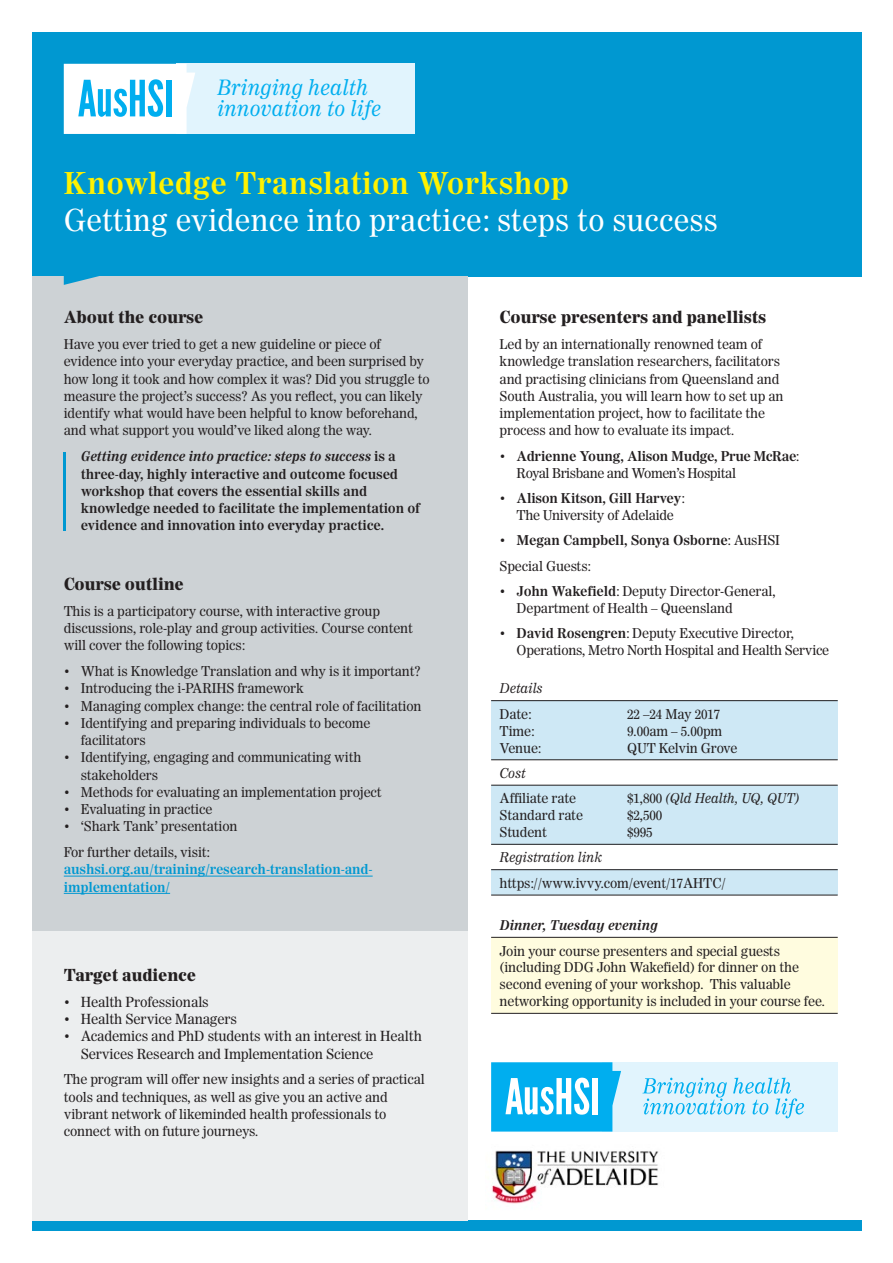
<style>
.page{position:relative;width:893px;height:1263px;background:#fff}
.page>*{position:absolute;margin:0;border:0;box-sizing:border-box;transform-origin:0 0}
.t1{font:30px "Worldwide";letter-spacing:.01em;color:#fff}
.t2{font:700 30px "Worldwide";letter-spacing:.01em;color:#fff200}
.t3{font:italic 21px/21px "Worldwide";color:#00aeef}
.t4{font:900 16.5px "Worldwide";letter-spacing:-.01em;color:#231f20}
.t5{font:13.8px/17.2px "Worldwide";letter-spacing:-.01em;color:#231f20}
.t6{font:13.5px/17.2px "Worldwide";letter-spacing:-.01em;color:#231f20}
.t7{font:700 13.5px/17.2px "Worldwide";letter-spacing:-.01em;color:#231f20}
.t8{font:700 13.5px/17.2px "Worldwide";letter-spacing:-.01em;color:#0098d1}
.t9{font:italic 13.5px "Worldwide";letter-spacing:-.01em;color:#231f20}
.t10{font:italic 700 13.5px "Worldwide";letter-spacing:-.01em;color:#231f20}
.s1{font-style:italic}
.s2{font-weight:400}
.s3{font-weight:700}
.s4{font-style:normal}
</style>
<div class="page">
<div style="left:32px;top:32px;width:829px;height:244px;background:#0098d1"></div>
<div style="left:32px;top:1220px;width:829px;height:11px;background:#0098d1"></div>
<div style="left:32px;top:276px;width:436px;height:944px;background:#eceeef"></div>
<div style="left:32px;top:276px;width:436px;height:655px;background:#cdd2d5"></div>
<div style="left:176px;top:64px;width:239px;height:70px;background:#e1f4fd"></div>
<svg style="left:64px;top:64px;width:131px;height:70px"></svg>
<div style="left:166px;top:80px;width:5px;height:36px;background:#00aeef"></div>
<hr style="left:64px;top:876px;width:309px;height:1px;background:#0098d1">
<hr style="left:64px;top:893px;width:106px;height:1px;background:#0098d1">
<svg style="left:64px;top:276px;width:35px;height:9px"></svg>
<div style="left:602px;top:1062px;width:236px;height:69px;background:#e1f4fd"></div>
<svg style="left:491px;top:1062px;width:130px;height:69px"></svg>
<div style="left:592px;top:1078px;width:5px;height:36px;background:#fff"></div>
<svg style="left:642px;top:1078px;width:162px;height:40px"></svg>
<hr style="left:64px;top:452px;width:2px;height:78px;background:#0098d1">
<div style="left:491px;top:700px;width:347px;height:59px;background:#cee8f5"></div>
<div style="left:491px;top:785px;width:347px;height:59px;background:#cee8f5"></div>
<div style="left:491px;top:869px;width:347px;height:26px;background:#cee8f5"></div>
<div style="left:491px;top:937px;width:347px;height:76px;background:#fffcdf"></div>
<hr style="left:491px;top:700px;width:347px;height:1px;background:#231f20">
<hr style="left:491px;top:759px;width:347px;height:1px;background:#231f20">
<hr style="left:491px;top:785px;width:347px;height:1px;background:#231f20">
<hr style="left:491px;top:844px;width:347px;height:1px;background:#231f20">
<hr style="left:491px;top:869px;width:347px;height:1px;background:#231f20">
<hr style="left:491px;top:895px;width:347px;height:1px;background:#231f20">
<hr style="left:491px;top:937px;width:347px;height:1px;background:#231f20">
<hr style="left:491px;top:1013px;width:347px;height:1px;background:#231f20">
<img style="left:491px;top:1150px;width:168px;height:54px">
<h2 class="t3" style="left:217px;top:77px;width:166px">Bringing health innovation to life</h2>
<h1 class="t2" style="left:64px;top:165px;width:507px">Knowledge Translation Workshop</h1>
<h1 class="t1" style="left:64px;top:203px;width:656px">Getting evidence into practice: steps to success</h1>
<p class="t4" style="left:64px;top:308px;width:141px">About the course</p>
<p class="t6" style="left:64px;top:336px;width:367px">Have you ever tried to get a new guideline or piece of evidence into your everyday practice, and been surprised by how long it took and how complex it was? Did you struggle to measure the project’s success? As you reflect, you can likely identify what would have been helpful to know beforehand, and what support you would’ve liked along the way.</p>
<p class="t7" style="left:81px;top:448px;width:341px"><span class="s1">Getting evidence into practice: steps to success</span> is a three-day, highly interactive and outcome focused workshop that covers the essential skills and knowledge needed to facilitate the implementation of evidence and innovation into everyday practice.</p>
<p class="t4" style="left:64px;top:574px;width:122px">Course outline</p>
<p class="t6" style="left:64px;top:602px;width:351px">This is a participatory course, with interactive group discussions, role-play and group activities. Course content will cover the following topics:</p>
<p class="t6" style="left:64px;top:662px;width:359px">• What is Knowledge Translation and why is it important?</p>
<p class="t6" style="left:64px;top:680px;width:242px">• Introducing the i-PARIHS framework</p>
<p class="t6" style="left:64px;top:697px;width:359px">• Managing complex change: the central role of facilitation</p>
<p class="t6" style="left:81px;top:714px;width:291px;text-indent:-17px">• Identifying and preparing individuals to become facilitators</p>
<p class="t6" style="left:81px;top:749px;width:282px;text-indent:-17px">• Identifying, engaging and communicating with stakeholders</p>
<p class="t6" style="left:64px;top:783px;width:320px">• Methods for evaluating an implementation project</p>
<p class="t6" style="left:64px;top:800px;width:150px">• Evaluating in practice</p>
<p class="t6" style="left:64px;top:813px;width:175px;line-height:25.8px">• ‘Shark Tank’ presentation<br>For further details, visit:</p>
<p class="t8" style="left:64px;top:861px;width:310px">aushsi.org.au/training/research-translation-and&shy;implementation/</p>
<p class="t4" style="left:64px;top:965px;width:134px">Target audience</p>
<p class="t5" style="left:64px;top:993px;width:147px">• Health Professionals</p>
<p class="t5" style="left:64px;top:1010px;width:175px">• Health Service Managers</p>
<p class="t5" style="left:81px;top:1028px;width:343px;text-indent:-17px">• Academics and PhD students with an interest in Health<br>Services Research and Implementation Science</p>
<p class="t6" style="left:64px;top:1071px;width:363px">The program will offer new insights and a series of practical tools and techniques, as well as give you an active and vibrant network of likeminded health professionals to connect with on future journeys.</p>
<p class="t4" style="left:500px;top:308px;width:268px">Course presenters and panellists</p>
<p class="t6" style="left:500px;top:336px;width:285px">Led by an internationally renowned team of knowledge translation researchers, facilitators and practising clinicians from Queensland and South Australia, you will learn how to set up an implementation project, how to facilitate the process and how to evaluate its impact.</p>
<p class="t7" style="left:517px;top:447px;width:284px;line-height:16.8px;text-indent:-17px">• Adrienne Young, Alison Mudge, Prue McRae<span class="s2">:<br>Royal Brisbane and Women’s Hospital</span></p>
<p class="t7" style="left:500px;top:490px;width:187px;line-height:16.8px;text-align:center">• Alison Kitson, Gill Harvey<span class="s2">:<br>The University of Adelaide</span></p>
<p class="t7" style="left:500px;top:528px;width:282px;line-height:25.3px">• Megan Campbell, Sonya Osborne<span class="s2">: AusHSI<br>Special Guests:</span></p>
<p class="t6" style="left:517px;top:583px;width:261px;line-height:16.8px;text-indent:-17px">• <span class="s3">John Wakefield</span>: Deputy Director-General,<br>Department of Health – Queensland</p>
<p class="t6" style="left:517px;top:625px;width:314px;line-height:16.8px;text-indent:-17px">• <span class="s3">David Rosengren</span>: Deputy Executive Director,<br>Operations, Metro North Hospital and Health Service</p>
<p class="t9" style="left:500px;top:680px;width:45px">Details</p>
<p class="t6" style="left:500px;top:705px;width:33px">Date:</p>
<p class="t6" style="left:627px;top:705px;width:95px">22 –24 May 2017</p>
<p class="t6" style="left:500px;top:722px;width:36px">Time:</p>
<p class="t6" style="left:627px;top:722px;width:97px">9.00am – 5.00pm</p>
<p class="t6" style="left:500px;top:739px;width:43px">Venue:</p>
<p class="t6" style="left:627px;top:739px;width:112px">QUT Kelvin Grove</p>
<p class="t9" style="left:500px;top:765px;width:28px">Cost</p>
<p class="t6" style="left:500px;top:790px;width:78px">Affiliate rate</p>
<p class="t9" style="left:627px;top:790px;width:174px"><span class="s4">$1,800</span> (Qld Health, UQ, QUT)</p>
<p class="t6" style="left:500px;top:807px;width:85px">Standard rate</p>
<p class="t6" style="left:627px;top:807px;width:36px">$2,500</p>
<p class="t6" style="left:500px;top:823px;width:49px">Student</p>
<p class="t6" style="left:627px;top:823px;width:27px">$995</p>
<p class="t9" style="left:500px;top:849px;width:104px">Registration link</p>
<p class="t6" style="left:500px;top:874px;width:228px">https://www.ivvy.com/event/17AHTC/</p>
<p class="t10" style="left:500px;top:917px;width:160px">Dinner, Tuesday evening</p>
<p class="t6" style="left:500px;top:942px;width:327px;line-height:16.8px">Join your course presenters and special guests (including DDG John Wakefield) for dinner on the second evening of your workshop. This valuable networking opportunity is included in your course fee.</p>
</div>
